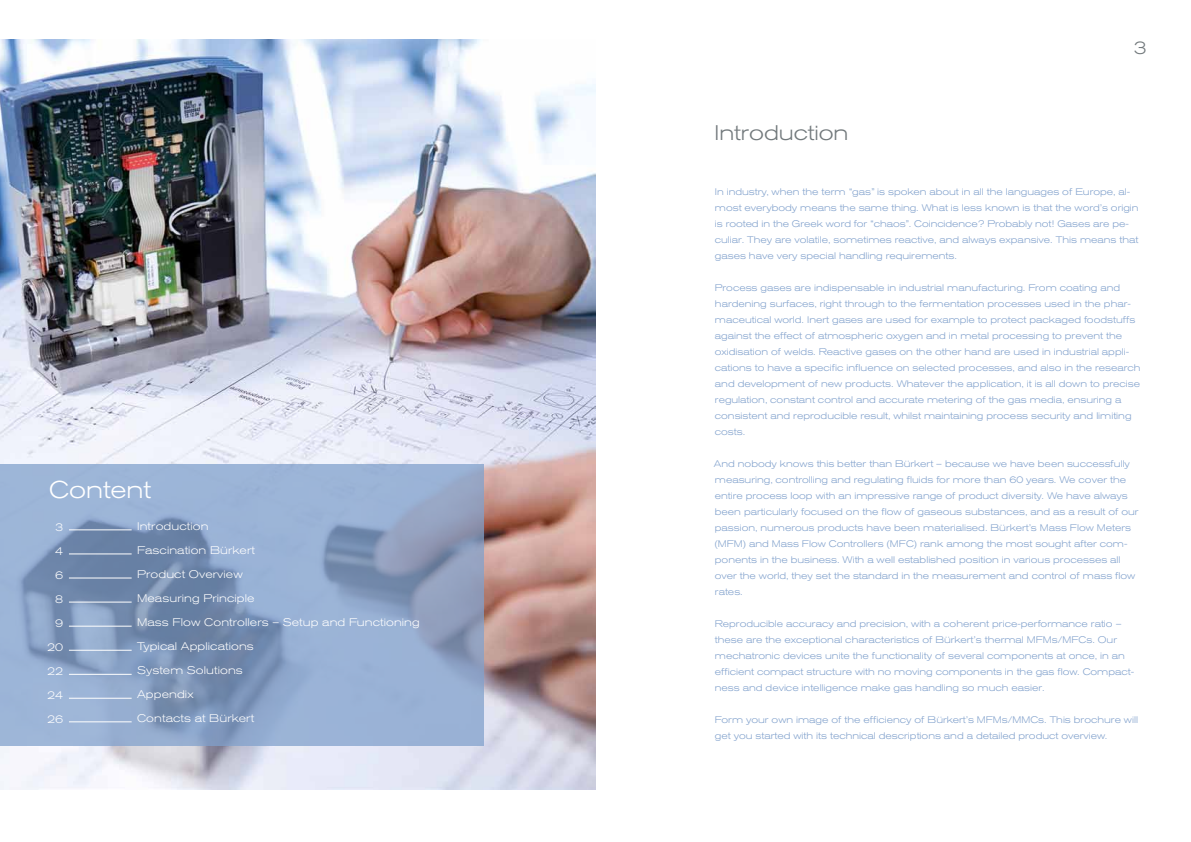
<style>
.page{position:relative;width:1191px;height:842px;background:#fff}
.page>*{position:absolute;margin:0;border:0;box-sizing:border-box;transform-origin:0 0}
.t1{font:300 expanded 24px "Akzidenz Grotesk BQ";color:#fff}
.t2{font:300 expanded 21px "Akzidenz Grotesk BQ";color:#72797c}
.t3{font:300 expanded 18px "Akzidenz Grotesk BQ";color:#72797c}
.t4{font:300 expanded 11px/24px "Akzidenz Grotesk BQ";letter-spacing:.01em;color:#fff;text-align:right}
.t5{font:300 expanded 9.5px/16px "Akzidenz Grotesk BQ";color:#81a1cc}
</style>
<div class="page">
<img style="left:0;top:40px;width:595px;height:749px">
<svg style="left:0;top:464px;width:484px;height:281px;background:#8da4c7"></svg>
<hr style="left:69px;top:698px;width:63px;height:1px;background:#fff">
<hr style="left:69px;top:722px;width:63px;height:1px;background:#fff">
<hr style="left:69px;top:578px;width:63px;height:1px;background:#fff">
<hr style="left:69px;top:602px;width:63px;height:1px;background:#fff">
<hr style="left:69px;top:530px;width:63px;height:1px;background:#fff">
<hr style="left:69px;top:626px;width:63px;height:1px;background:#fff">
<hr style="left:69px;top:554px;width:63px;height:1px;background:#fff">
<hr style="left:69px;top:650px;width:63px;height:1px;background:#fff">
<hr style="left:69px;top:674px;width:63px;height:1px;background:#fff">
<h1 class="t1" style="left:49px;top:476px;width:103px">Content</h1>
<p class="t4" style="left:47px;top:515px;width:18px">3<br>4<br>6<br>8<br>9<br>20<br>22<br>24<br>26</p>
<p class="t4" style="left:137px;top:514px;width:284px;text-align:left">Introduction<br>Fascination Bürkert<br>Product Overview<br>Measuring Principle<br>Mass Flow Controllers – Setup and Functioning<br>Typical Applications<br>System Solutions<br>Appendix<br>Contacts at Bürkert</p>
<h2 class="t2" style="left:714px;top:120px;width:135px">Introduction</h2>
<h3 class="t3" style="left:1133px;top:37px;width:15px">3</h3>
<p class="t5" style="left:715px;top:184px;width:425px">In industry, when the term “gas” is spoken about in all the languages of Europe, al&shy;most everybody means the same thing. What is less known is that the word’s origin is rooted in the Greek word for “chaos”. Coincidence? Probably not! Gases are pe&shy;culiar. They are volatile, sometimes reactive, and always expansive. This means that gases have very special handling requirements.</p>
<p class="t5" style="left:714px;top:280px;width:427px">Process gases are indispensable in industrial manufacturing. From coating and hardening surfaces, right through to the fermentation processes used in the phar&shy;maceutical world. Inert gases are used for example to protect packaged foodstuffs against the effect of atmospheric oxygen and in metal processing to prevent the oxidisation of welds. Reactive gases on the other hand are used in industrial appli&shy;cations to have a specific influence on selected processes, and also in the research and development of new products. Whatever the application, it is all down to precise regulation, constant control and accurate metering of the gas media, ensuring a consistent and reproducible result, whilst maintaining process security and limiting costs.</p>
<p class="t5" style="left:714px;top:456px;width:426px">And nobody knows this better than Bürkert – because we have been successfully measuring, controlling and regulating fluids for more than 60 years. We cover the entire process loop with an impressive range of product diversity. We have always been particularly focused on the flow of gaseous substances, and as a result of our passion, numerous products have been materialised. Bürkert’s Mass Flow Meters (MFM) and Mass Flow Controllers (MFC) rank among the most sought after com&shy;ponents in the business. With a well established position in various processes all over the world, they set the standard in the measurement and control of mass flow rates.</p>
<p class="t5" style="left:714px;top:616px;width:421px">Reproducible accuracy and precision, with a coherent price-performance ratio – these are the exceptional characteristics of Bürkert’s thermal MFMs/MFCs. Our mechatronic devices unite the functionality of several components at once, in an efficient compact structure with no moving components in the gas flow. Compact&shy;ness and device intelligence make gas handling so much easier.</p>
<p class="t5" style="left:715px;top:712px;width:425px">Form your own image of the efficiency of Bürkert’s MFMs/MMCs. This brochure will get you started with its technical descriptions and a detailed product overview.</p>
</div>
